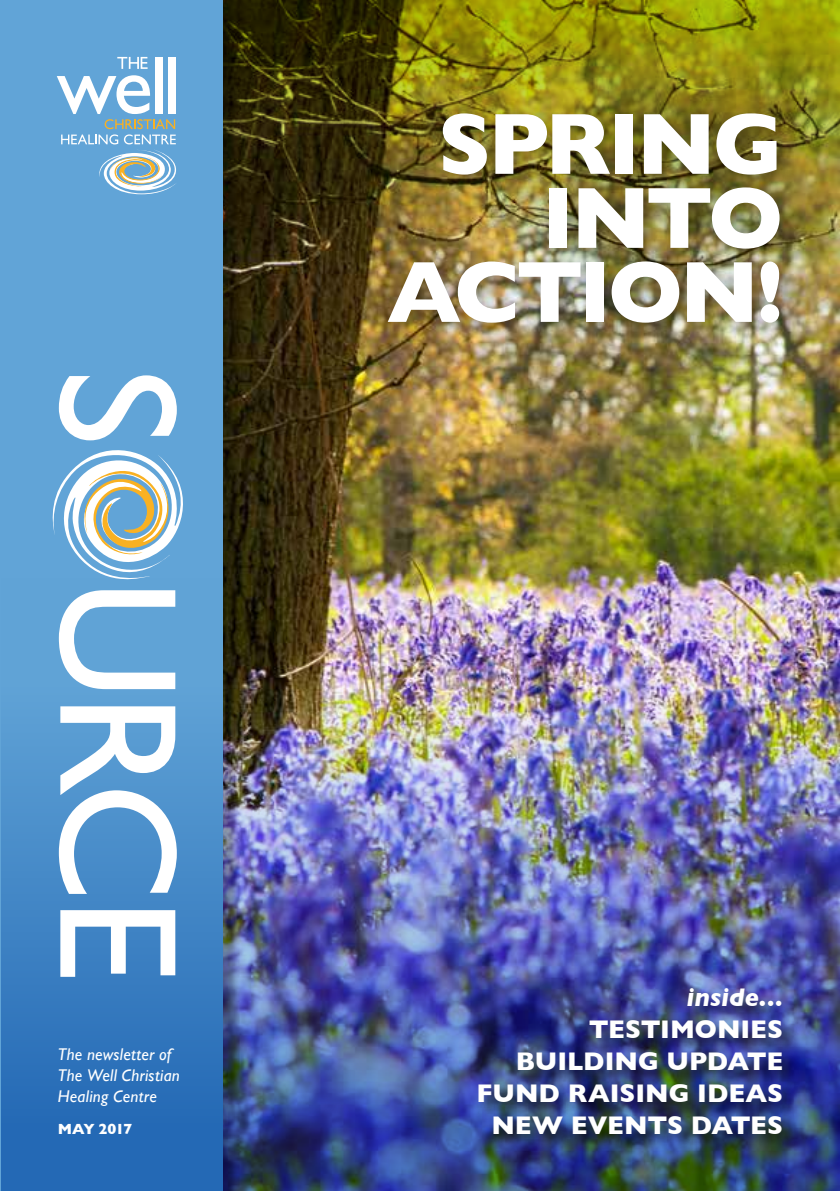
<style>
.page{position:relative;width:840px;height:1191px;background:#fff}
.page>*{position:absolute;margin:0;border:0;box-sizing:border-box;transform-origin:0 0}
.t1{font:700 88px/74px "Gill Sans";letter-spacing:-.045em;color:#fff;text-align:right}
.t2{font:700 26px/32px "Gill Sans";color:#fff;text-align:right}
.t3{font:italic 700 26px "Gill Sans";color:#fff}
.t4{font:italic 17px/21px "Gill Sans";letter-spacing:.015em;color:#fff}
.t5{font:700 15px "Gill Sans";letter-spacing:-.045em;color:#fff}
</style>
<div class="page">
<img style="left:240px;top:337px;width:599px;height:241px">
<img style="left:240px;top:0;width:599px;height:337px">
<div style="left:5px;top:0;width:235px;height:1191px;background:#000;opacity:.3"></div>
<div style="left:0;top:0;width:222px;height:1191px;background:#61a4d7"></div>
<img style="left:1px;top:578px;width:838px;height:613px">
<div style="left:475px;top:986px;width:324px;height:166px;background:#000;opacity:.75"></div>
<svg style="left:50px;top:478px;width:148px;height:113px"></svg>
<svg style="left:59px;top:375px;width:118px;height:601px"></svg>
<svg style="left:99px;top:150px;width:77px;height:44px"></svg>
<div style="left:155px;top:57px;width:7px;height:56px;background:#fff"></div>
<div style="left:168px;top:57px;width:7px;height:56px;background:#fff"></div>
<svg style="left:57px;top:75px;width:119px;height:69px"></svg>
<svg style="left:117px;top:57px;width:30px;height:12px"></svg>
<div style="left:377px;top:101px;width:422px;height:241px;background:#000;opacity:.4"></div>
<h1 class="t1" style="left:387px;top:105px;width:397px">SPRING<br>INTO<br>ACTION!</h1>
<p class="t4" style="left:58px;top:1043px;width:123px">The newsletter of<br>The Well Christian<br>Healing Centre</p>
<p class="t5" style="left:58px;top:1117px;width:76px">MAY 2017</p>
<p class="t3" style="left:686px;top:982px;width:98px">inside...</p>
<p class="t2" style="left:476px;top:1013px;width:308px">TESTIMONIES<br>BUILDING UPDATE<br>FUND RAISING IDEAS<br>NEW EVENTS DATES</p>
</div>
